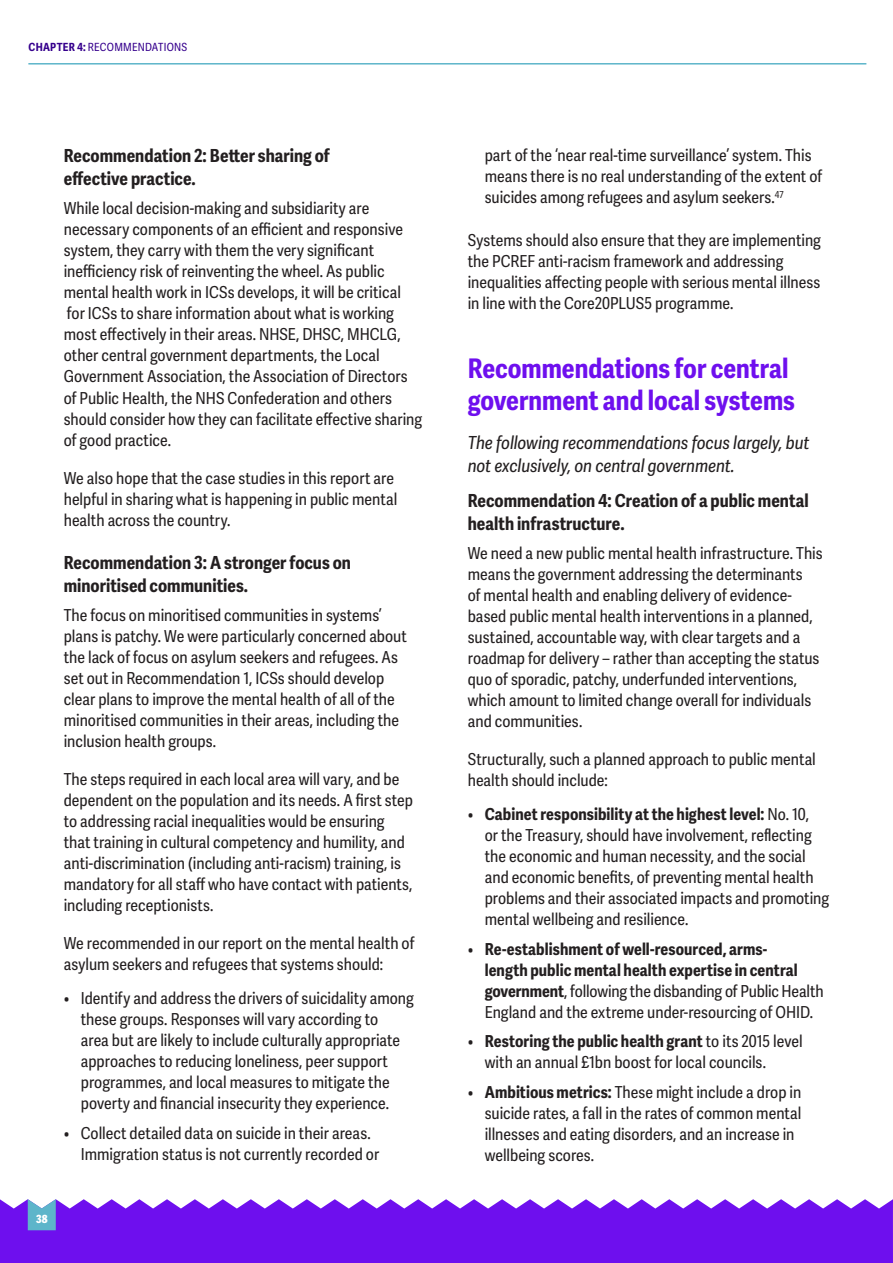
<style>
.page{position:relative;width:893px;height:1263px;background:#fff}
.page>*{position:absolute;margin:0;border:0;box-sizing:border-box;transform-origin:0 0}
.t1{font:700 27px/31.5px "Adelle Sans Cnd";color:#6e0fee}
.t2{font:700 18px/22.5px "Adelle Sans Cnd";color:#231f20}
.t3{font:italic 18px/22.5px "Adelle Sans Cnd";color:#231f20}
.t4{font:16.5px/21px "Adelle Sans Cnd";color:#231f20}
.t5{font:700 16.5px/21px "Adelle Sans Cnd";letter-spacing:.005em;color:#231f20}
.t6{font:11.25px "Adelle Sans Cnd";letter-spacing:.02em;color:#36008d}
.t7{font:800 11.25px "Adelle Sans Cnd";color:#fff}
.s1{font-weight:700}
.s2{font-weight:400}
</style>
<div class="page">
<svg style="left:0;top:1199px;width:893px;height:64px;background:#7820ef"></svg>
<svg style="left:28px;top:1199px;width:28px;height:31px"></svg>
<hr style="left:28px;top:63px;width:838px;height:2px;background:#5db5ca">
<p class="t6" style="left:28px;top:40px;width:160px"><span class="s1">CHAPTER 4:</span> RECOMMENDATIONS</p>
<p class="t2" style="left:64px;top:145px;width:268px">Recommendation 2: Better sharing of effective practice.</p>
<p class="t4" style="left:64px;top:199px;width:360px">While local decision-making and subsidiarity are necessary components of an efficient and responsive system, they carry with them the very significant inefficiency risk of reinventing the wheel. As public mental health work in ICSs develops, it will be critical for ICSs to share information about what is working most effectively in their areas. NHSE, DHSC, MHCLG, other central government departments, the Local Government Association, the Association of Directors of Public Health, the NHS Confederation and others should consider how they can facilitate effective sharing of good practice.</p>
<p class="t4" style="left:64px;top:468px;width:335px">We also hope that the case studies in this report are helpful in sharing what is happening in public mental health across the country.</p>
<p class="t2" style="left:64px;top:552px;width:289px">Recommendation 3: A stronger focus on minoritised communities.</p>
<p class="t4" style="left:64px;top:605px;width:345px">The focus on minoritised communities in systems’ plans is patchy. We were particularly concerned about the lack of focus on asylum seekers and refugees. As set out in Recommendation 1, ICSs should develop clear plans to improve the mental health of all of the minoritised communities in their areas, including the inclusion health groups.</p>
<p class="t4" style="left:64px;top:769px;width:351px">The steps required in each local area will vary, and be dependent on the population and its needs. A first step to addressing racial inequalities would be ensuring that training in cultural competency and humility, and anti-discrimination (including anti-racism) training, is mandatory for all staff who have contact with patients, including receptionists.</p>
<p class="t4" style="left:64px;top:933px;width:352px">We recommended in our report on the mental health of asylum seekers and refugees that systems should:</p>
<p class="t4" style="left:81px;top:988px;width:335px;text-indent:-17px">• Identify and address the drivers of suicidality among these groups. Responses will vary according to<br>area but are likely to include culturally appropriate approaches to reducing loneliness, peer support programmes, and local measures to mitigate the poverty and financial insecurity they experience.</p>
<p class="t4" style="left:81px;top:1123px;width:300px;text-indent:-17px">• Collect detailed data on suicide in their areas.<br>Immigration status is not currently recorded or</p>
<p class="t7" style="left:36px;top:1211px;width:13px">38</p>
<p class="t4" style="left:485px;top:146px;width:339px">part of the ‘near real-time surveillance’ system. This means there is no real understanding of the extent of suicides among refugees and asylum seekers.<sup>47</sup></p>
<p class="t4" style="left:468px;top:230px;width:355px">Systems should also ensure that they are implementing the PCREF anti-racism framework and addressing inequalities affecting people with serious mental illness in line with the Core20PLUS5 programme.</p>
<h1 class="t1" style="left:468px;top:354px;width:329px">Recommendations for central government and local systems</h1>
<p class="t3" style="left:468px;top:432px;width:343px">The following recommendations focus largely, but not exclusively, on central government.</p>
<p class="t2" style="left:468px;top:490px;width:342px">Recommendation 4: Creation of a public mental health infrastructure.</p>
<p class="t4" style="left:468px;top:543px;width:356px">We need a new public mental health infrastructure. This means the government addressing the determinants<br>of mental health and enabling delivery of evidence&shy;based public mental health interventions in a planned, sustained, accountable way, with clear targets and a roadmap for delivery – rather than accepting the status quo of sporadic, patchy, underfunded interventions, which amount to limited change overall for individuals and communities.</p>
<p class="t4" style="left:468px;top:749px;width:350px">Structurally, such a planned approach to public mental health should include:</p>
<p class="t4" style="left:485px;top:804px;width:346px;text-indent:-17px">• <span class="s1">Cabinet responsibility at the highest level:</span> No. 10,<br>or the Treasury, should have involvement, reflecting the economic and human necessity, and the social and economic benefits, of preventing mental health problems and their associated impacts and promoting mental wellbeing and resilience.</p>
<p class="t5" style="left:485px;top:938px;width:340px;text-indent:-17px"><span class="s2">•</span> Re-establishment of well-resourced, arms-<br>length public mental health expertise in central government<span class="s2">, following the disbanding of Public Health England and the extreme under-resourcing of OHID.</span></p>
<p class="t4" style="left:485px;top:1031px;width:319px;text-indent:-17px">• <span class="s1">Restoring the public health grant</span> to its 2015 level with an annual £1bn boost for local councils.</p>
<p class="t4" style="left:485px;top:1082px;width:318px;text-indent:-17px">• <span class="s1">Ambitious metrics:</span> These might include a drop in suicide rates, a fall in the rates of common mental illnesses and eating disorders, and an increase in wellbeing scores.</p>
</div>
